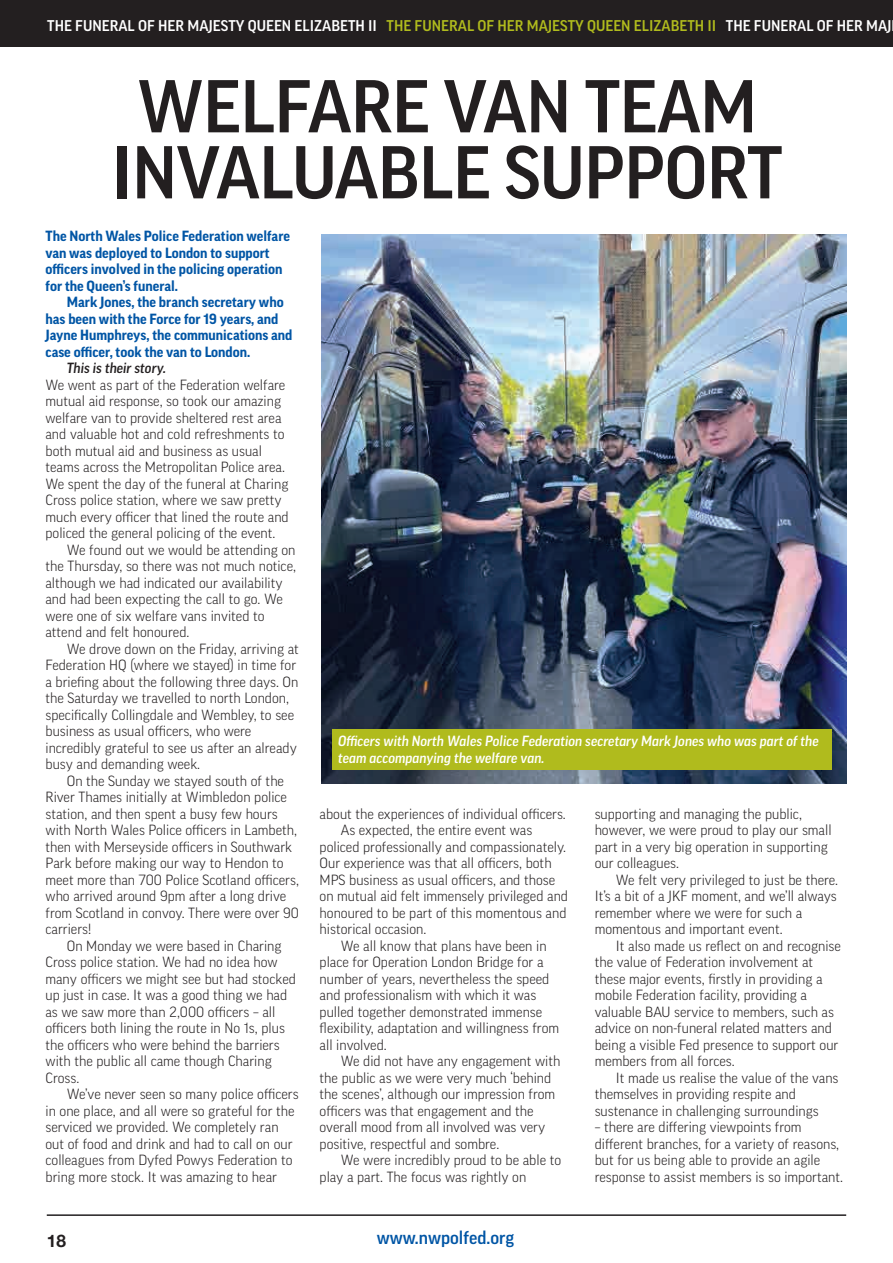
<style>
.page{position:relative;width:893px;height:1263px;background:#fff}
.page>*{position:absolute;margin:0;border:0;box-sizing:border-box;transform-origin:0 0}
.t1{font:500 72px/66px "Good Pro";letter-spacing:-.01em;color:#231f20;text-align:center}
.t2{font:500 18px "Good Pro";color:#0155a5}
.t3{font:700 17.25px "Helvetica Neue";color:#231f20}
.t4{font:500 15px "Good Pro";color:#fff}
.t5{font:300 14.25px/16.5px "Good Pro";color:#231f20}
.t6{font:700 14.25px/16.5px "Good Pro";color:#0155a5}
.t7{font:italic 500 14.25px/16.5px "Good Pro";color:#fff}
.t8{font:italic 500 14.25px "Good Pro";color:#231f20}
.s1{color:#b0bb1d}
</style>
<div class="page">
<hr style="left:47px;top:1214px;width:799px;height:2px;background:#231f20">
<div style="left:0;top:0;width:893px;height:47px;background:#231f20"></div>
<img style="left:321px;top:234px;width:525px;height:549px">
<div style="left:332px;top:729px;width:499px;height:41px;background:#b0bb1d"></div>
<p class="t4" style="left:47px;top:17px;width:846px">THE FUNERAL OF HER MAJESTY QUEEN ELIZABETH II <span class="s1">THE FUNERAL OF HER MAJESTY QUEEN ELIZABETH II</span> THE FUNERAL OF HER MAJ</p>
<h1 class="t1" style="left:112px;top:73px;width:673px">WELFARE VAN TEAM<br>INVALUABLE SUPPORT</h1>
<p class="t6" style="left:46px;top:228px;width:246px">The North Wales Police Federation welfare van was deployed to London to support officers involved in the policing operation for the Queen’s funeral.</p>
<p class="t6" style="left:46px;top:294px;width:249px;text-indent:21px">Mark Jones, the branch secretary who has been with the Force for 19 years, and Jayne Humphreys, the communications and case officer, took the van to London.</p>
<p class="t8" style="left:67px;top:360px;width:101px">This is their story.</p>
<p class="t5" style="left:46px;top:376px;width:241px">We went as part of the Federation welfare</p>
<p class="t5" style="left:46px;top:393px;width:237px">mutual aid response, so took our amazing</p>
<p class="t5" style="left:46px;top:409px;width:237px">welfare van to provide sheltered rest area</p>
<p class="t5" style="left:46px;top:426px;width:241px">and valuable hot and cold refreshments to</p>
<p class="t5" style="left:46px;top:442px;width:218px">both mutual aid and business as usual</p>
<p class="t5" style="left:46px;top:459px;width:241px">teams across the Metropolitan Police area.</p>
<p class="t5" style="left:46px;top:475px;width:244px">We spent the day of the funeral at Charing</p>
<p class="t5" style="left:46px;top:492px;width:238px">Cross police station, where we saw pretty</p>
<p class="t5" style="left:46px;top:508px;width:245px">much every officer that lined the route and</p>
<p class="t5" style="left:46px;top:525px;width:231px">policed the general policing of the event.</p>
<p class="t5" style="left:67px;top:541px;width:230px">We found out we would be attending on</p>
<p class="t5" style="left:46px;top:558px;width:252px">the Thursday, so there was not much notice,</p>
<p class="t5" style="left:46px;top:574px;width:239px">although we had indicated our availability</p>
<p class="t5" style="left:46px;top:591px;width:239px">and had been expecting the call to go. We</p>
<p class="t5" style="left:46px;top:607px;width:221px">were one of six welfare vans invited to</p>
<p class="t5" style="left:46px;top:624px;width:145px">attend and felt honoured.</p>
<p class="t5" style="left:67px;top:640px;width:234px">We drove down on the Friday, arriving at</p>
<p class="t5" style="left:46px;top:657px;width:252px">Federation HQ (where we stayed) in time for</p>
<p class="t5" style="left:46px;top:673px;width:254px">a briefing about the following three days. On</p>
<p class="t5" style="left:46px;top:690px;width:245px">the Saturday we travelled to north London,</p>
<p class="t5" style="left:46px;top:706px;width:250px">specifically Collingdale and Wembley, to see</p>
<p class="t5" style="left:46px;top:723px;width:207px">business as usual officers, who were</p>
<p class="t5" style="left:46px;top:739px;width:253px">incredibly grateful to see us after an already</p>
<p class="t5" style="left:46px;top:756px;width:156px">busy and demanding week.</p>
<p class="t5" style="left:67px;top:772px;width:219px">On the Sunday we stayed south of the</p>
<p class="t5" style="left:46px;top:789px;width:243px">River Thames initially at Wimbledon police</p>
<p class="t5" style="left:46px;top:805px;width:234px">station, and then spent a busy few hours</p>
<p class="t5" style="left:46px;top:822px;width:253px">with North Wales Police officers in Lambeth,</p>
<p class="t5" style="left:46px;top:838px;width:248px">then with Merseyside officers in Southwark</p>
<p class="t5" style="left:46px;top:855px;width:240px">Park before making our way to Hendon to</p>
<p class="t5" style="left:46px;top:871px;width:255px">meet more than 700 Police Scotland officers,</p>
<p class="t5" style="left:46px;top:888px;width:242px">who arrived around 9pm after a long drive</p>
<p class="t5" style="left:46px;top:904px;width:255px">from Scotland in convoy. There were over 90</p>
<p class="t5" style="left:46px;top:921px;width:47px">carriers!</p>
<p class="t5" style="left:67px;top:937px;width:216px">On Monday we were based in Charing</p>
<p class="t5" style="left:46px;top:954px;width:234px">Cross police station. We had no idea how</p>
<p class="t5" style="left:46px;top:970px;width:252px">many officers we might see but had stocked</p>
<p class="t5" style="left:46px;top:987px;width:243px">up just in case. It was a good thing we had</p>
<p class="t5" style="left:46px;top:1003px;width:231px">as we saw more than 2,000 officers – all</p>
<p class="t5" style="left:46px;top:1020px;width:241px">officers both lining the route in No 1s, plus</p>
<p class="t5" style="left:46px;top:1036px;width:236px">the officers who were behind the barriers</p>
<p class="t5" style="left:46px;top:1053px;width:228px">with the public all came though Charing</p>
<p class="t5" style="left:46px;top:1069px;width:35px">Cross.</p>
<p class="t5" style="left:67px;top:1086px;width:233px">We’ve never seen so many police officers</p>
<p class="t5" style="left:46px;top:1102px;width:251px">in one place, and all were so grateful for the</p>
<p class="t5" style="left:46px;top:1119px;width:235px">serviced we provided. We completely ran</p>
<p class="t5" style="left:46px;top:1135px;width:249px">out of food and drink and had to call on our</p>
<p class="t5" style="left:46px;top:1152px;width:249px">colleagues from Dyfed Powys Federation to</p>
<p class="t5" style="left:46px;top:1168px;width:233px">bring more stock. It was amazing to hear</p>
<p class="t7" style="left:338px;top:733px;width:482px">Officers with North Wales Police Federation secretary Mark Jones who was part of the team accompanying the welfare van.</p>
<p class="t5" style="left:320px;top:805px;width:248px">about the experiences of individual officers.</p>
<p class="t5" style="left:341px;top:822px;width:193px">As expected, the entire event was</p>
<p class="t5" style="left:320px;top:838px;width:248px">policed professionally and compassionately.</p>
<p class="t5" style="left:320px;top:855px;width:234px">Our experience was that all officers, both</p>
<p class="t5" style="left:320px;top:871px;width:237px">MPS business as usual officers, and those</p>
<p class="t5" style="left:320px;top:888px;width:250px">on mutual aid felt immensely privileged and</p>
<p class="t5" style="left:320px;top:904px;width:248px">honoured to be part of this momentous and</p>
<p class="t5" style="left:320px;top:921px;width:108px">historical occasion.</p>
<p class="t5" style="left:341px;top:937px;width:207px">We all know that plans have been in</p>
<p class="t5" style="left:320px;top:954px;width:225px">place for Operation London Bridge for a</p>
<p class="t5" style="left:320px;top:970px;width:231px">number of years, nevertheless the speed</p>
<p class="t5" style="left:320px;top:987px;width:218px">and professionalism with which it was</p>
<p class="t5" style="left:320px;top:1003px;width:224px">pulled together demonstrated immense</p>
<p class="t5" style="left:320px;top:1020px;width:241px">flexibility, adaptation and willingness from</p>
<p class="t5" style="left:320px;top:1036px;width:69px">all involved.</p>
<p class="t5" style="left:341px;top:1053px;width:221px">We did not have any engagement with</p>
<p class="t5" style="left:320px;top:1069px;width:233px">the public as we were very much ‘behind</p>
<p class="t5" style="left:320px;top:1086px;width:237px">the scenes’, although our impression from</p>
<p class="t5" style="left:320px;top:1102px;width:216px">officers was that engagement and the</p>
<p class="t5" style="left:320px;top:1119px;width:227px">overall mood from all involved was very</p>
<p class="t5" style="left:320px;top:1135px;width:181px">positive, respectful and sombre.</p>
<p class="t5" style="left:341px;top:1152px;width:222px">We were incredibly proud to be able to</p>
<p class="t5" style="left:320px;top:1168px;width:208px">play a part. The focus was rightly on</p>
<p class="t5" style="left:595px;top:805px;width:238px">supporting and managing the public, however, we were proud to play our small part in a very big operation in supporting our colleagues.</p>
<p class="t5" style="left:595px;top:871px;width:245px;text-indent:21px">We felt very privileged to just be there.<br>It’s a bit of a JKF moment, and we’ll always remember where we were for such a momentous and important event.</p>
<p class="t5" style="left:595px;top:937px;width:248px;text-indent:21px">It also made us reflect on and recognise the value of Federation involvement at these major events, firstly in providing a mobile Federation facility, providing a valuable BAU service to members, such as advice on non-funeral related matters and being a visible Fed presence to support our members from all forces.</p>
<p class="t5" style="left:595px;top:1069px;width:245px;text-indent:21px">It made us realise the value of the vans themselves in providing respite and sustenance in challenging surroundings</p>
<p class="t5" style="left:595px;top:1119px;width:250px">– there are differing viewpoints from different branches, for a variety of reasons, but for us being able to provide an agile response to assist members is so important.</p>
<p class="t3" style="left:47px;top:1227px;width:21px">18</p>
<p class="t2" style="left:377px;top:1228px;width:139px">www.nwpolfed.org</p>
</div>
